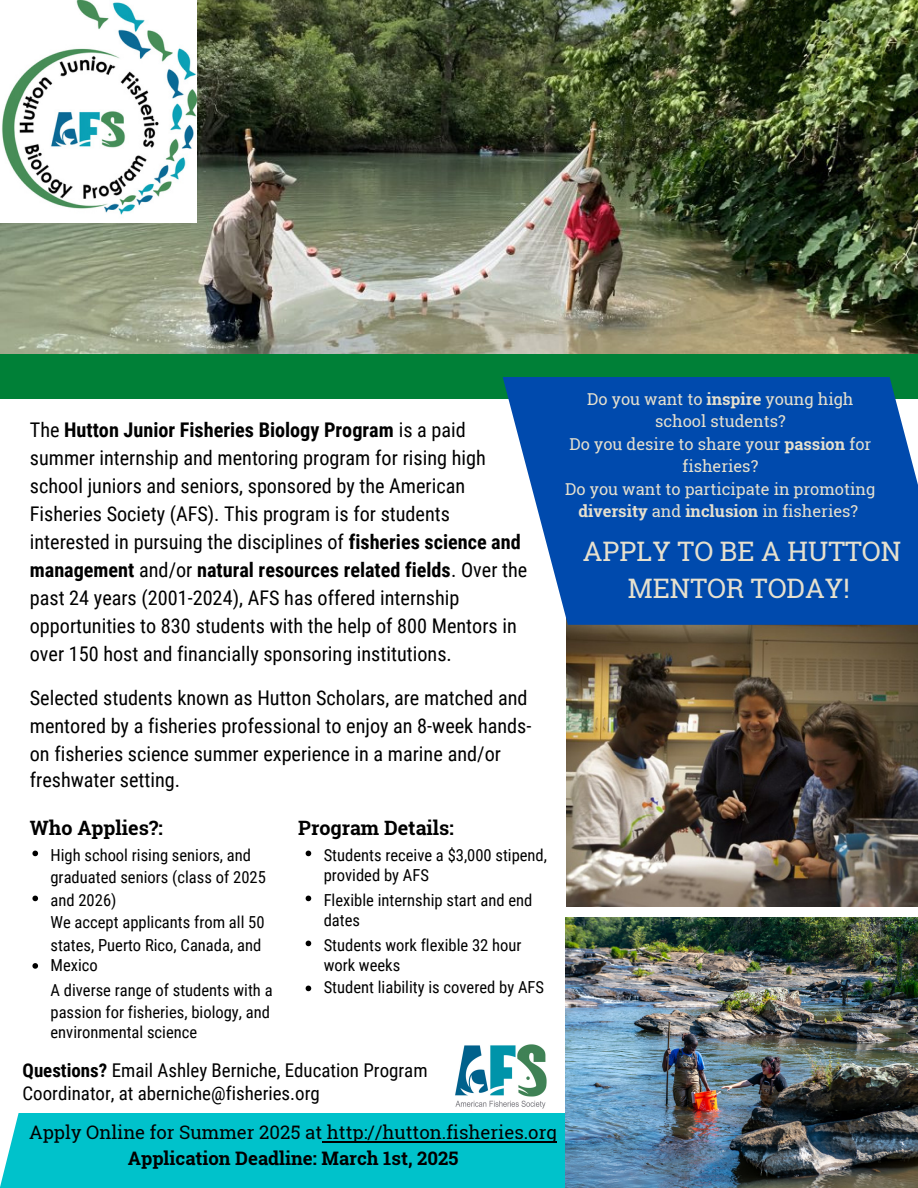
<style>
.page{position:relative;width:918px;height:1188px;background:#fff}
.page>*{position:absolute;margin:0;border:0;box-sizing:border-box;transform-origin:0 0}
.t1{font:26.85px/36.8px "Roboto Slab";color:#e6e0ce;text-align:center}
.t2{font:20.25px/28px "Roboto Condensed";color:#000}
.t3{font:700 19.8px "Roboto Slab";color:#000}
.t4{font:18.9px/23px "Roboto Condensed";color:#000}
.t5{font:18.6px/25.8px "Roboto Slab";color:#000;text-align:center}
.t6{font:16.5px/22.5px "Roboto Condensed";color:#000}
.t7{font:16.35px/22.5px "Roboto Slab";color:#e6e0ce;text-align:center}
.t8{font:700 16.35px "Roboto Slab";color:#e6e0ce}
.s1{font-weight:700}
.s2{font-weight:400}
</style>
<div class="page">
<img style="left:567px;top:625px;width:351px;height:281px">
<img style="left:0;top:0;width:918px;height:355px">
<div style="left:0;top:1113px;width:603px;height:75px;background:#00c2cb"></div>
<img style="left:566px;top:918px;width:352px;height:269px">
<img style="left:455px;top:1044px;width:92px;height:65px">
<div style="left:0;top:355px;width:918px;height:44px;background:#008037"></div>
<svg style="left:503px;top:377px;width:415px;height:248px;background:#165ab3"></svg>
<img style="left:0;top:0;width:197px;height:223px">
<svg style="left:32px;top:851px;width:6px;height:5px"></svg>
<svg style="left:32px;top:896px;width:6px;height:5px"></svg>
<svg style="left:32px;top:963px;width:6px;height:6px"></svg>
<svg style="left:306px;top:851px;width:5px;height:5px"></svg>
<svg style="left:306px;top:896px;width:5px;height:5px"></svg>
<svg style="left:306px;top:941px;width:5px;height:5px"></svg>
<svg style="left:306px;top:986px;width:5px;height:5px"></svg>
<hr style="left:323px;top:1142px;width:234px;height:1px;background:#000">
<p class="t2" style="left:30px;top:416px;width:499px">The <span class="s1">Hutton Junior Fisheries Biology Program</span> is a paid summer internship and mentoring program for rising high school juniors and seniors, sponsored by the American Fisheries Society (AFS). This program is for students interested in pursuing the disciplines of <span class="s1">fisheries science and management</span> and/or <span class="s1">natural resources related fields</span>. Over the past 24 years (2001-2024), AFS has offered internship opportunities to 830 students with the help of 800 Mentors in over 150 host and financially sponsoring institutions.</p>
<p class="t2" style="left:30px;top:684px;width:503px">Selected students known as Hutton Scholars, are matched and mentored by a fisheries professional to enjoy an 8-week hands&shy;on fisheries science summer experience in a marine and/or</p>
<p class="t2" style="left:30px;top:766px;width:152px">freshwater setting.</p>
<p class="t7" style="left:587px;top:387px;width:268px">Do you want to <span class="s1">inspire</span> young high school students?</p>
<p class="t7" style="left:570px;top:432px;width:303px">Do you desire to share your <span class="s1">passion</span> for fisheries?</p>
<p class="t7" style="left:565px;top:477px;width:312px">Do you want to participate in promoting</p>
<p class="t8" style="left:578px;top:500px;width:281px">diversity <span class="s2">and</span> inclusion <span class="s2">in fisheries?</span></p>
<p class="t1" style="left:583px;top:532px;width:320px">APPLY TO BE A HUTTON<br>MENTOR TODAY!</p>
<p class="t3" style="left:30px;top:815px;width:134px">Who Applies?:</p>
<p class="t6" style="left:50px;top:844px;width:217px">High school rising seniors, and graduated seniors (class of 2025 and 2026)<br>We accept applicants from all 50 states, Puerto Rico, Canada, and</p>
<p class="t6" style="left:50px;top:953px;width:224px;line-height:24.8px">Mexico<br>A diverse range of students with a</p>
<p class="t6" style="left:50px;top:1002px;width:221px;line-height:20.1px">passion for fisheries, biology, and environmental science</p>
<p class="t3" style="left:298px;top:815px;width:157px">Program Details:</p>
<p class="t6" style="left:324px;top:845px;width:225px;line-height:20.1px">Students receive a $3,000 stipend, provided by AFS</p>
<p class="t6" style="left:324px;top:890px;width:210px;line-height:20.1px">Flexible internship start and end dates</p>
<p class="t6" style="left:324px;top:935px;width:199px;line-height:20.1px">Students work flexible 32 hour work weeks</p>
<p class="t6" style="left:324px;top:976px;width:222px">Student liability is covered by AFS</p>
<p class="t4" style="left:23px;top:1059px;width:407px"><span class="s1">Questions?</span> Email Ashley Berniche, Education Program<br>Coordinator, at aberniche@fisheries.org</p>
<p class="t5" style="left:29px;top:1119px;width:529px">Apply Online for Summer 2025 at http://hutton.fisheries.org<br><span class="s1">Application Deadline: March 1st, 2025</span></p>
</div>
